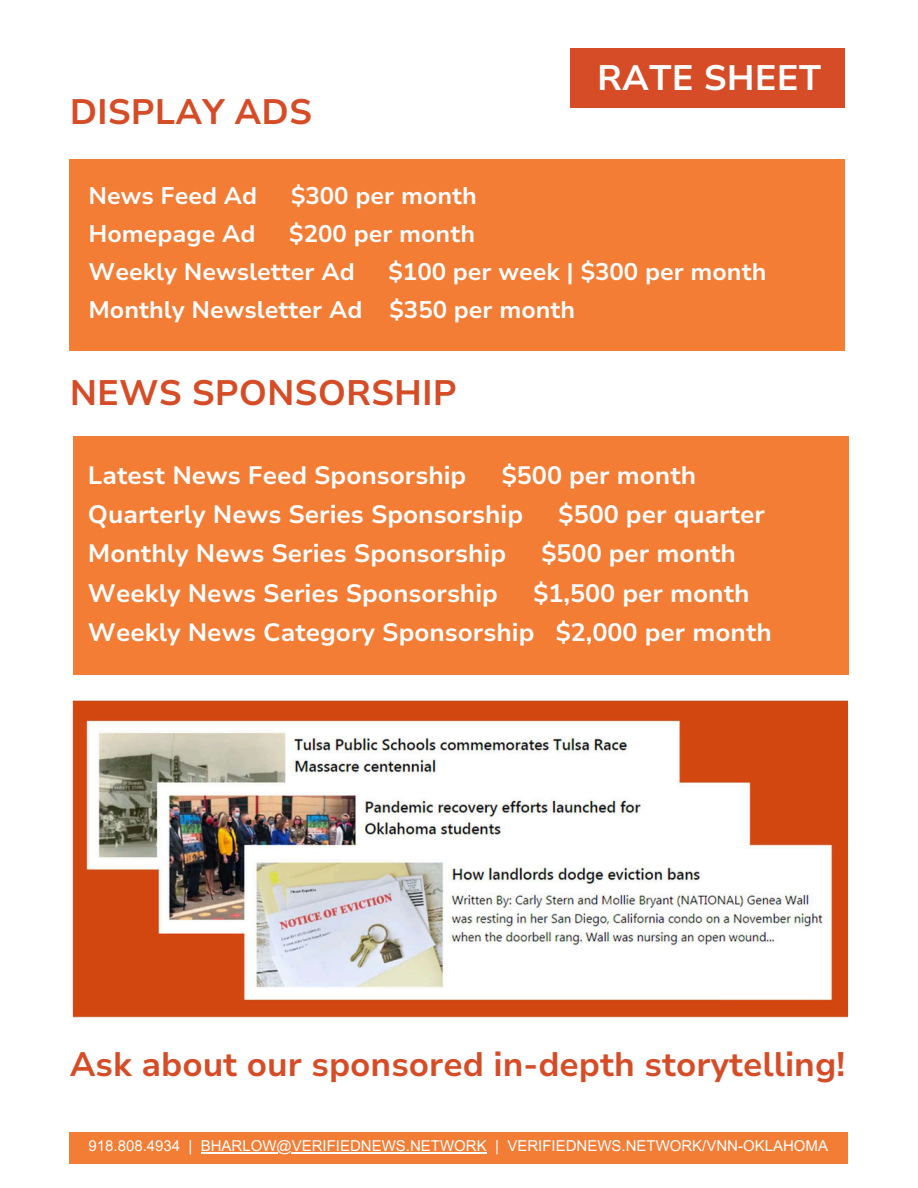
<style>
.page{position:relative;width:918px;height:1188px;background:#fff}
.page>*{position:absolute;margin:0;border:0;box-sizing:border-box;transform-origin:0 0}
.t1{font:700 35.25px "Nunito Sans 10 pt";color:#d54c26}
.t2{font:700 35.25px "Nunito Sans 10 pt";color:#fff}
.t3{font:700 33.9px "Nunito Sans 10 pt";color:#d54c26}
.t4{font:700 25.2px/39.2px "Nunito Sans 10 pt";color:#fff}
.t5{font:700 24px/38.1px "Nunito Sans 10 pt";color:#fff}
.t6{font:15px "Arial MT Pro";color:#fff}
</style>
<div class="page">
<div style="left:571px;top:49px;width:274px;height:59px;background:#d54c26"></div>
<div style="left:70px;top:159px;width:775px;height:191px;background:#f47d36"></div>
<div style="left:73px;top:436px;width:775px;height:239px;background:#f47d36"></div>
<img style="left:73px;top:700px;width:775px;height:318px">
<div style="left:70px;top:1132px;width:778px;height:32px;background:#f47d36"></div>
<hr style="left:201px;top:1152px;width:286px;height:1px;background:#fff">
<h1 class="t1" style="left:70px;top:89px;width:244px">DISPLAY ADS</h1>
<h1 class="t2" style="left:597px;top:54px;width:226px">RATE SHEET</h1>
<h3 class="t5" style="left:88px;top:177px;width:170px">News Feed Ad</h3>
<h3 class="t5" style="left:291px;top:177px;width:187px">$300 per month</h3>
<h3 class="t5" style="left:88px;top:215px;width:169px">Homepage Ad</h3>
<h3 class="t5" style="left:88px;top:215px;width:388px;text-indent:201px">$200 per month<br>Weekly Newsletter Ad</h3>
<h3 class="t5" style="left:88px;top:253px;width:679px;text-indent:300px">$100 per week | $300 per month<br>Monthly Newsletter Ad $350 per month</h3>
<h1 class="t1" style="left:70px;top:369px;width:389px">NEWS SPONSORSHIP</h1>
<h3 class="t4" style="left:88px;top:456px;width:610px;text-indent:414px">$500 per month<br>Quarterly News Series Sponsorship</h3>
<h3 class="t4" style="left:88px;top:456px;width:380px">Latest News Feed Sponsorship</h3>
<h3 class="t4" style="left:559px;top:495px;width:208px">$500 per quarter</h3>
<h3 class="t4" style="left:88px;top:535px;width:420px">Monthly News Series Sponsorship</h3>
<h3 class="t4" style="left:542px;top:535px;width:196px">$500 per month</h3>
<h3 class="t4" style="left:88px;top:574px;width:412px">Weekly News Series Sponsorship</h3>
<h3 class="t4" style="left:88px;top:574px;width:685px;text-indent:445px">$1,500 per month<br>Weekly News Category Sponsorship $2,000 per month</h3>
<p class="t3" style="left:70px;top:1042px;width:777px">Ask about our sponsored in-depth storytelling!</p>
<p class="t6" style="left:88px;top:1140px;width:741px">918.808.4934 | BHARLOW@VERIFIEDNEWS.NETWORK | VERIFIEDNEWS.NETWORK/VNN-OKLAHOMA</p>
</div>
